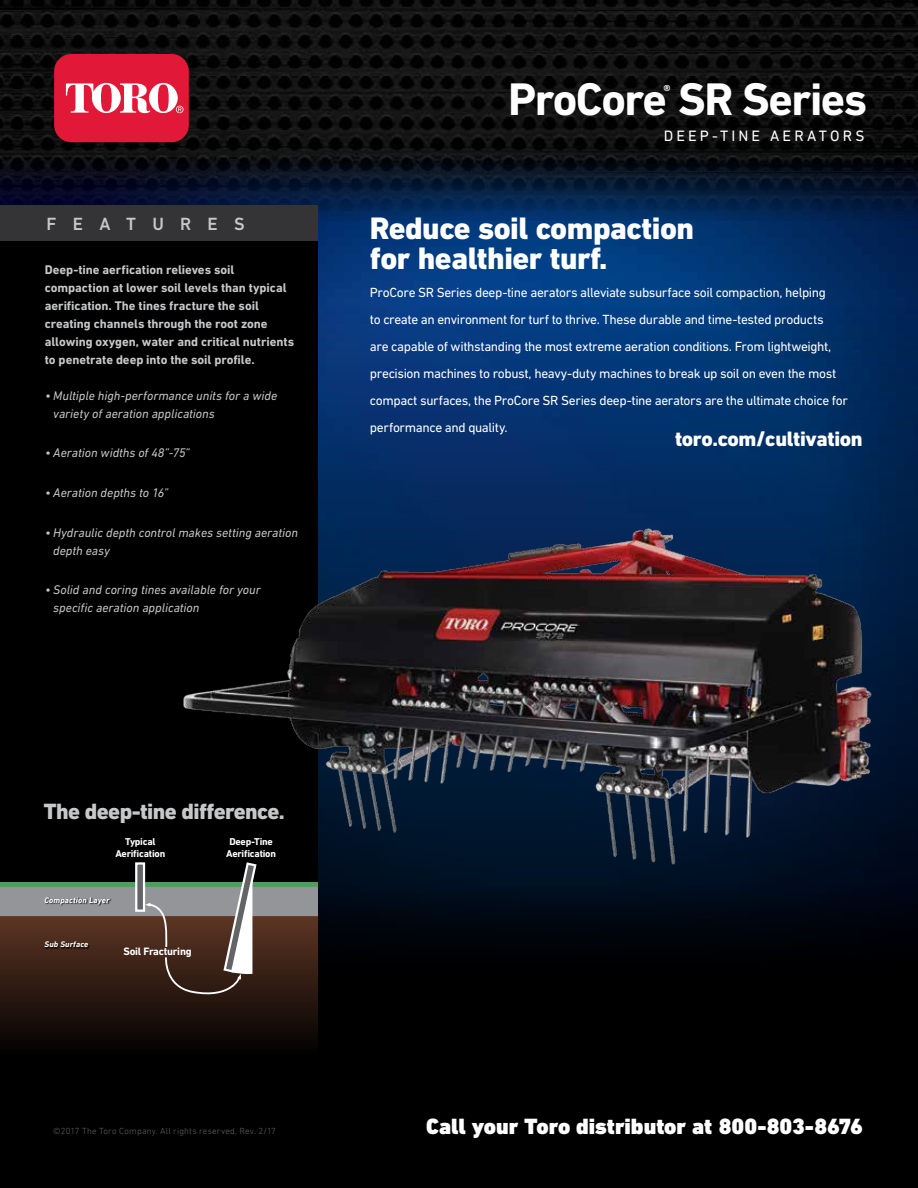
<style>
.page{position:relative;width:918px;height:1188px;background:#fff}
.page>*{position:absolute;margin:0;border:0;box-sizing:border-box;transform-origin:0 0}
.t1{font:700 46.5px "DIN Next LT Pro";letter-spacing:-.035em;color:#fff}
.t2{font:800 31.65px/30px "DIN Next LT Pro";letter-spacing:-.015em;color:#fff}
.t3{font:900 22.5px "DIN Next LT Pro";color:#fff}
.t4{font:800 22.5px "DIN Next LT Pro";letter-spacing:-.025em;color:#c7c8ca}
.t5{font:800 21.15px "DIN Next LT Pro";letter-spacing:-.015em;color:#fff}
.t6{font:500 18px "DIN Next LT Pro";letter-spacing:.905em;color:#c7c8ca}
.t7{font:700 16.35px "DIN Next LT Pro";color:#fff}
.t8{font:15.3px "DIN Next LT Pro";letter-spacing:.205em;color:#fff}
.t9{font:13.5px/27px "DIN Next LT Pro";letter-spacing:-.03em;color:#fff}
.t10{font:italic 12.75px/18px "DIN Next LT Pro";letter-spacing:-.005em;color:#c7c8ca}
.t11{font:700 12.75px/18px "DIN Next LT Pro";letter-spacing:-.005em;color:#c7c8ca}
.t12{font:700 10.95px "DIN Next LT Pro";letter-spacing:-.02em;color:#fff}
.t13{font:700 10.05px/12.1px "DIN Next LT Pro";letter-spacing:-.02em;color:#fff;text-align:center}
.t14{font:300 9px "DIN Next LT Pro";letter-spacing:.02em;color:#636466}
.t15{font:italic 700 8.25px "DIN Next LT Pro";letter-spacing:.015em;color:#fff}
</style>
<div class="page">
<img style="left:318px;top:221px;width:600px;height:87px">
<img style="left:0;top:0;width:918px;height:221px">
<div style="left:54px;top:54px;width:135px;height:88px;background:#e11837;border-radius:17px"></div>
<svg style="left:66px;top:83px;width:118px;height:30px"></svg>
<svg style="left:318px;top:308px;width:600px;height:578px;background:#032d64"></svg>
<div style="left:0;top:886px;width:918px;height:302px;background:#000"></div>
<div style="left:0;top:224px;width:318px;height:931px;background:#000"></div>
<div style="left:0;top:205px;width:318px;height:35px;background:#343335"></div>
<img style="left:183px;top:521px;width:699px;height:359px">
<div style="left:0;top:882px;width:318px;height:6px;background:#549b60"></div>
<div style="left:0;top:887px;width:318px;height:30px;background:#939598"></div>
<div style="left:0;top:916px;width:318px;height:152px;background:linear-gradient(to bottom,#5c3524,#000)"></div>
<div style="left:45px;top:897px;width:67px;height:9px;background:#000;opacity:.75"></div>
<div style="left:45px;top:942px;width:45px;height:7px;background:#000;opacity:.75"></div>
<svg style="left:134px;top:861px;width:124px;height:140px"></svg>
<h3 class="t6" style="left:47px;top:213px;width:200px">FEATURES</h3>
<p class="t11" style="left:45px;top:260px;width:251px">Deep-tine aerfication relieves soil compaction at lower soil levels than typical aerification. The tines fracture the soil creating channels through the root zone allowing oxygen, water and critical nutrients to penetrate deep into the soil profile.</p>
<p class="t10" style="left:53px;top:386px;width:226px;text-indent:-8px">• Multiple high-performance units for a wide variety of aeration applications</p>
<p class="t10" style="left:45px;top:444px;width:146px">• Aeration widths of 48”-75”</p>
<p class="t10" style="left:45px;top:483px;width:124px">• Aeration depths to 16”</p>
<p class="t10" style="left:53px;top:523px;width:246px;text-indent:-8px">• Hydraulic depth control makes setting aeration depth easy</p>
<p class="t10" style="left:53px;top:581px;width:209px;text-indent:-8px">• Solid and coring tines available for your specific aeration application</p>
<h1 class="t1" style="left:508px;top:72px;width:360px">ProCore SR Series</h1>
<p class="t7" style="left:664px;top:81px;width:9px">®</p>
<p class="t8" style="left:664px;top:127px;width:202px">DEEP-TINE AERATORS</p>
<h2 class="t2" style="left:370px;top:213px;width:326px">Reduce soil compaction for healthier turf.</h2>
<p class="t9" style="left:370px;top:279px;width:480px">ProCore SR Series deep-tine aerators alleviate subsurface soil compaction, helping<br>to create an environment for turf to thrive. These durable and time-tested products<br>are capable of withstanding the most extreme aeration conditions. From lightweight, precision machines to robust, heavy-duty machines to break up soil on even the most compact surfaces, the ProCore SR Series deep-tine aerators are the ultimate choice for performance and quality.</p>
<h3 class="t5" style="left:675px;top:426px;width:189px">toro.com/cultivation</h3>
<h3 class="t4" style="left:44px;top:798px;width:242px">The deep-tine difference.</h3>
<p class="t13" style="left:115px;top:836px;width:51px">Typical<br>Aerification</p>
<p class="t13" style="left:226px;top:836px;width:51px">Deep-Tine<br>Aerification</p>
<p class="t15" style="left:45px;top:895px;width:67px">Compaction Layer</p>
<p class="t15" style="left:45px;top:940px;width:45px">Sub Surface</p>
<p class="t12" style="left:123px;top:945px;width:70px">Soil Fracturing</p>
<p class="t14" style="left:53px;top:1125px;width:224px">©2017 The Toro Company. All rights reserved. Rev. 2/17</p>
<h3 class="t3" style="left:426px;top:1113px;width:438px">Call your Toro distributor at 800-803-8676</h3>
</div>
